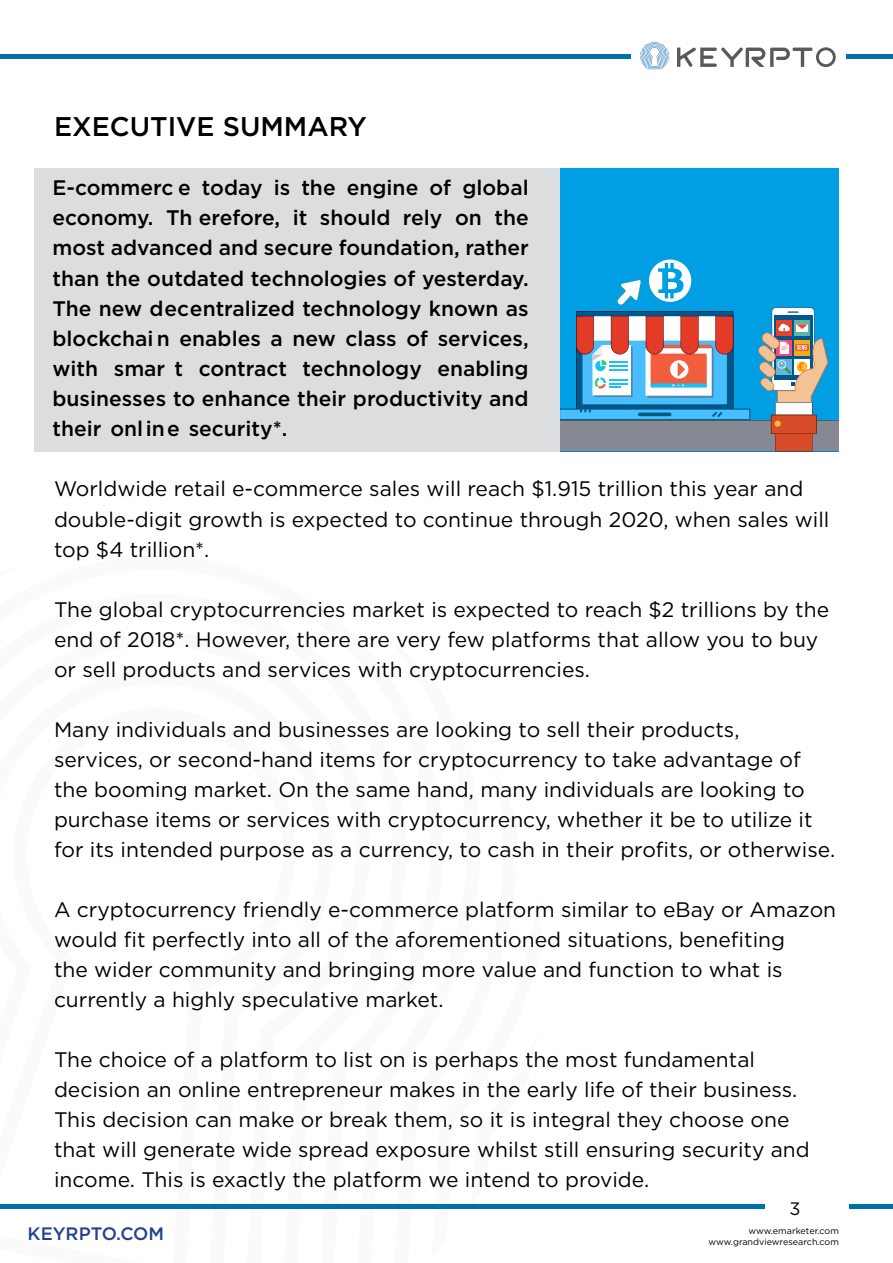
<style>
.page{position:relative;width:893px;height:1263px;background:#fff}
.page>*{position:absolute;margin:0;border:0;box-sizing:border-box;transform-origin:0 0}
.t1{font:500 27px "Gotham";color:#000}
.t2{font:21px/30px "Gotham";color:#000}
.t3{font:500 21px/30px "Gotham";color:#000;text-align:justify}
.t4{font:500 18px "Gotham";color:#25408f}
.t5{font:18px "Gotham";color:#000}
.t6{font:9px/10.5px "Gotham";color:#000;text-align:right}
</style>
<div class="page">
<hr style="left:0;top:54px;width:893px;height:4px;background:#0071a8">
<div style="left:631px;top:37px;width:215px;height:38px;background:#fff"></div>
<hr style="left:0;top:1205px;width:893px;height:4px;background:#0071a8">
<div style="left:765px;top:1188px;width:83px;height:38px;background:#fff"></div>
<hr style="left:792px;top:48px;width:20px;height:3px;background:#58595b;border-radius:2px">
<svg style="left:816px;top:47px;width:20px;height:20px"></svg>
<svg style="left:640px;top:42px;width:29px;height:27px"></svg>
<svg style="left:677px;top:47px;width:113px;height:20px"></svg>
<div style="left:34px;top:169px;width:805px;height:283px;background:#dcddde"></div>
<div style="left:560px;top:169px;width:279px;height:283px;background:#009fe3"></div>
<div style="left:560px;top:421px;width:279px;height:30px;background:#868894"></div>
<hr style="left:560px;top:420px;width:279px;height:1px;background:#35373e">
<hr style="left:560px;top:451px;width:279px;height:1px;background:#35373e">
<svg style="left:649px;top:260px;width:42px;height:42px"></svg>
<svg style="left:758px;top:307px;width:70px;height:144px"></svg>
<div style="left:774px;top:421px;width:7px;height:6px;background:#f9bd3d;border-radius:50%"></div>
<svg style="left:560px;top:311px;width:190px;height:109px"></svg>
<svg style="left:617px;top:280px;width:24px;height:25px"></svg>
<p class="t1" style="left:54px;top:109px;width:314px">EXECUTIVE SUMMARY</p>
<p class="t3" style="left:53px;top:173px;width:478px">E-commerc e today is the engine of global economy. Th erefore, it should rely on the most advanced and secure foundation, rather than the outdated technologies of yesterday.<br>The new decentralized technology known as blockchai n enables a new class of services, with smar t contract technology enabling businesses to enhance their productivity and their online security*.</p>
<p class="t2" style="left:54px;top:474px;width:777px">Worldwide retail e-commerce sales will reach $1.915 trillion this year and double-digit growth is expected to continue through 2020, when sales will top $4 trillion*.</p>
<p class="t2" style="left:54px;top:594px;width:777px">The global cryptocurrencies market is expected to reach $2 trillions by the end of 2018*. However, there are very few platforms that allow you to buy or sell products and services with cryptocurrencies.</p>
<p class="t2" style="left:54px;top:714px;width:783px">Many individuals and businesses are looking to sell their products,<br>services, or second-hand items for cryptocurrency to take advantage of the booming market. On the same hand, many individuals are looking to purchase items or services with cryptocurrency, whether it be to utilize it for its intended purpose as a currency, to cash in their profits, or otherwise.</p>
<p class="t2" style="left:54px;top:894px;width:784px">A cryptocurrency friendly e-commerce platform similar to eBay or Amazon would fit perfectly into all of the aforementioned situations, benefiting<br>the wider community and bringing more value and function to what is currently a highly speculative market.</p>
<p class="t2" style="left:54px;top:1044px;width:757px">The choice of a platform to list on is perhaps the most fundamental decision an online entrepreneur makes in the early life of their business.<br>This decision can make or break them, so it is integral they choose one that will generate wide spread exposure whilst still ensuring security and income. This is exactly the platform we intend to provide.</p>
<p class="t6" style="left:708px;top:1226px;width:132px">www.emarketer.com www.grandviewresearch.com</p>
<p class="t5" style="left:789px;top:1197px;width:13px">3</p>
<p class="t4" style="left:28px;top:1222px;width:138px">KEYRPTO.COM</p>
</div>
